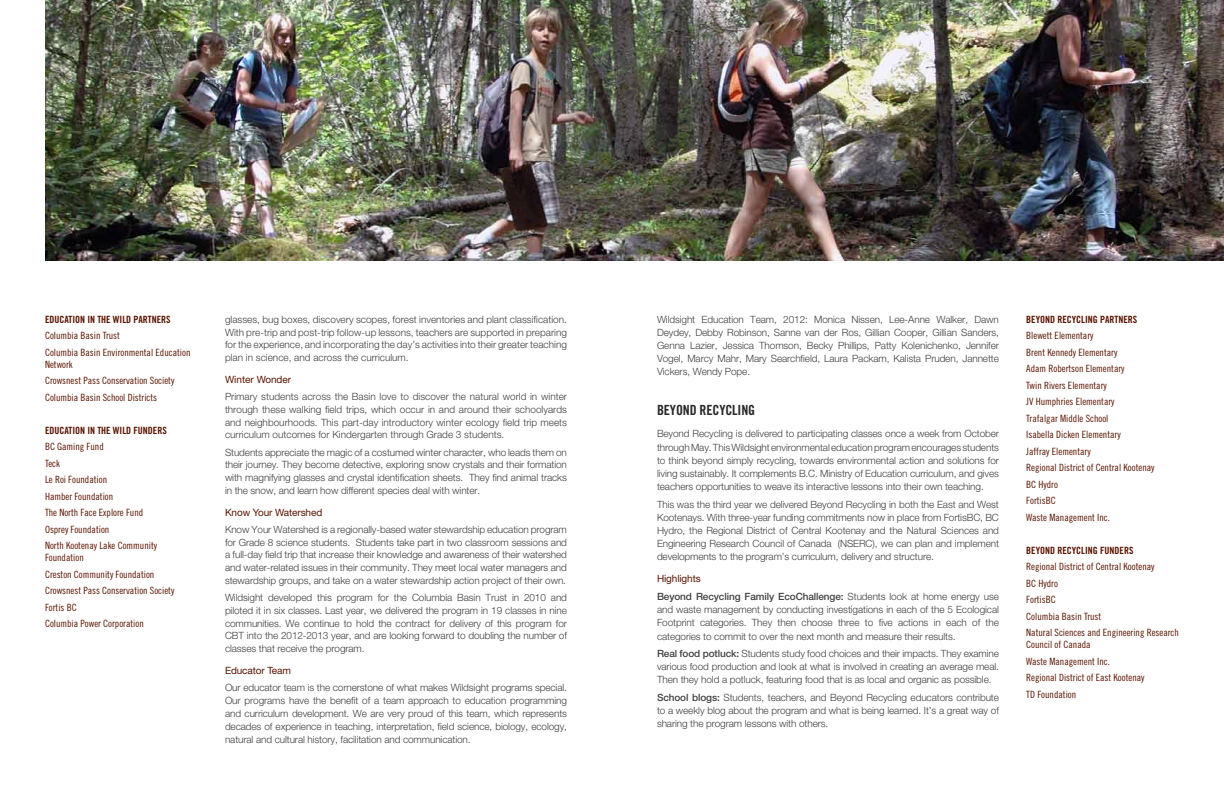
<style>
.page{position:relative;width:1224px;height:792px;background:#fff}
.page>*{position:absolute;margin:0;border:0;box-sizing:border-box;transform-origin:0 0}
.t1{font:14px "Trade Gothic Bold Cond Twenty";letter-spacing:-.01em;color:#292829}
.t2{font:300 10px/13.2px "Helvetica Neue";letter-spacing:-.01em;color:#414042;text-align:justify}
.t3{font:10px/16.5px "Trade Gothic Cond Eighteen";color:#5b1400}
.t4{font:10px "Trade Gothic Bold Cond Twenty";color:#5b1400}
.t5{font:500 10px/17.6px "Helvetica Neue";letter-spacing:-.01em;color:#414042}
.t6{font:10px "Helvetica Neue";letter-spacing:-.01em;color:#5b1400}
.s1{font-weight:400;color:#5b1400}
.s2{font-weight:300}
.s3{font-weight:500}
</style>
<div class="page">
<img style="left:45px;top:0;width:1179px;height:261px">
<p class="t4" style="left:45px;top:313px;width:100px">EDUCATION IN THE WILD PARTNER</p>
<p class="t4" style="left:166px;top:313px;width:6px">S</p>
<p class="t3" style="left:45px;top:327px;width:147px">Columbia Basin Trust<br>Columbia Basin Environmental Education</p>
<p class="t3" style="left:45px;top:356px;width:131px">Network<br>Crowsnest Pass Conservation Society<br>Columbia Basin School Districts</p>
<p class="t4" style="left:45px;top:424px;width:123px">EDUCATION IN THE WILD FUNDERS</p>
<p class="t3" style="left:45px;top:438px;width:114px">BC Gaming Fund<br>Teck<br>Le Roi Foundation<br>Hamber Foundation<br>The North Face Explore Fund<br>Osprey Foundation<br>North Kootenay Lake Community</p>
<p class="t3" style="left:45px;top:549px;width:131px">Foundation<br>Creston Community Foundation<br>Crowsnest Pass Conservation Society<br>Fortis BC<br>Columbia Power Corporation</p>
<p class="t2" style="left:225px;top:313px;width:344px;line-height:12.8px">glasses, bug boxes, discovery scopes, forest inventories and plant classification.<br>With pre-trip and post-trip follow-up lessons, teachers are supported in preparing for the experience, and incorporating the day’s activities into their greater teaching plan in science, and across the curriculum.</p>
<p class="t6" style="left:225px;top:373px;width:68px">Winter Wonder</p>
<p class="t2" style="left:225px;top:390px;width:344px;line-height:12.8px">Primary students across the Basin love to discover the natural world in winter through these walking field trips, which occur in and around their schoolyards and neighbourhoods. This part-day introductory winter ecology field trip meets curriculum outcomes for Kindergarten through Grade 3 students.</p>
<p class="t2" style="left:225px;top:445px;width:344px;line-height:12.8px">Students appreciate the magic of a costumed winter character, who leads them on their journey. They become detective, exploring snow crystals and their formation with magnifying glasses and crystal identification sheets. They find animal tracks in the snow, and learn how different species deal with winter.</p>
<p class="t6" style="left:225px;top:506px;width:99px">Know Your Watershed</p>
<p class="t2" style="left:225px;top:523px;width:344px;line-height:12.7px">Know Your Watershed is a regionally-based water stewardship education program for Grade 8 science students. Students take part in two classroom sessions and a full-day field trip that increase their knowledge and awareness of their watershed and water-related issues in their community. They meet local water managers and stewardship groups, and take on a water stewardship action project of their own.</p>
<p class="t2" style="left:225px;top:591px;width:344px;line-height:12.7px">Wildsight developed this program for the Columbia Basin Trust in 2010 and piloted it in six classes. Last year, we delivered the program in 19 classes in nine communities. We continue to hold the contract for delivery of this program for CBT into the 2012-2013 year, and are looking forward to doubling the number of classes that receive the program.</p>
<p class="t6" style="left:225px;top:664px;width:68px">Educator Team</p>
<p class="t2" style="left:225px;top:681px;width:344px">Our educator team is the cornerstone of what makes Wildsight programs special.<br>Our programs have the benefit of a team approach to education programming and curriculum development. We are very proud of this team, which represents decades of experience in teaching, interpretation, field science, biology, ecology, natural and cultural history, facilitation and communication.</p>
<p class="t2" style="left:657px;top:313px;width:344px">Wildsight Education Team, 2012: Monica Nissen, Lee-Anne Walker, Dawn Deydey, Debby Robinson, Sanne van der Ros, Gillian Cooper, Gillian Sanders, Genna Lazier, Jessica Thomson, Becky Phillips, Patty Kolenichenko, Jennifer Vogel, Marcy Mahr, Mary Searchfield, Laura Packam, Kalista Pruden, Jannette Vickers, Wendy Pope.</p>
<h1 class="t1" style="left:657px;top:402px;width:100px">BEYOND RECYCLING</h1>
<p class="t2" style="left:657px;top:427px;width:344px">Beyond Recycling is delivered to participating classes once a week from October through May. This Wildsight environmental education program encourages students to think beyond simply recycling, towards environmental action and solutions for living sustainably. It complements B.C. Ministry of Education curriculum, and gives teachers opportunities to weave its interactive lessons into their own teaching.</p>
<p class="t2" style="left:657px;top:497px;width:344px">This was the third year we delivered Beyond Recycling in both the East and West Kootenays. With three-year funding commitments now in place from FortisBC, BC Hydro, the Regional District of Central Kootenay and the Natural Sciences and Engineering Research Council of Canada (NSERC), we can plan and implement developments to the program’s curriculum, delivery and structure.</p>
<p class="t5" style="left:657px;top:570px;width:343px"><span class="s1">Highlights<br></span>Beyond Recycling Family EcoChallenge: <span class="s2">Students look at home energy use</span></p>
<p class="t2" style="left:657px;top:603px;width:343px">and waste management by conducting investigations in each of the 5 Ecological Footprint categories. They then choose three to five actions in each of the categories to commit to over the next month and measure their results.</p>
<p class="t2" style="left:657px;top:647px;width:344px"><span class="s3">Real food potluck:</span> Students study food choices and their impacts. They examine various food production and look at what is involved in creating an average meal.<br>Then they hold a potluck, featuring food that is as local and organic as possible.</p>
<p class="t2" style="left:657px;top:691px;width:344px"><span class="s3">School blogs:</span> Students, teachers, and Beyond Recycling educators contribute to a weekly blog about the program and what is being learned. It’s a great way of sharing the program lessons with others.</p>
<p class="t4" style="left:1026px;top:313px;width:85px">BEYOND RECYCLING PARTNER</p>
<p class="t4" style="left:1133px;top:313px;width:6px">S</p>
<p class="t3" style="left:1026px;top:327px;width:130px">Blewett Elementary<br>Brent Kennedy Elementary<br>Adam Robertson Elementary<br>Twin Rivers Elementary<br>JV Humphries Elementary<br>Trafalgar Middle School<br>Isabella Dicken Elementary<br>Jaffray Elementary<br>Regional District of Central Kootenay<br>BC Hydro<br>FortisBC<br>Waste Management Inc.</p>
<p class="t4" style="left:1026px;top:544px;width:109px">BEYOND RECYCLING FUNDERS</p>
<p class="t3" style="left:1026px;top:558px;width:154px">Regional District of Central Kootenay<br>BC Hydro<br>FortisBC<br>Columbia Basin Trust<br>Natural Sciences and Engineering Research</p>
<p class="t3" style="left:1026px;top:636px;width:120px">Council of Canada<br>Waste Management Inc.<br>Regional District of East Kootenay<br>TD Foundation</p>
</div>
